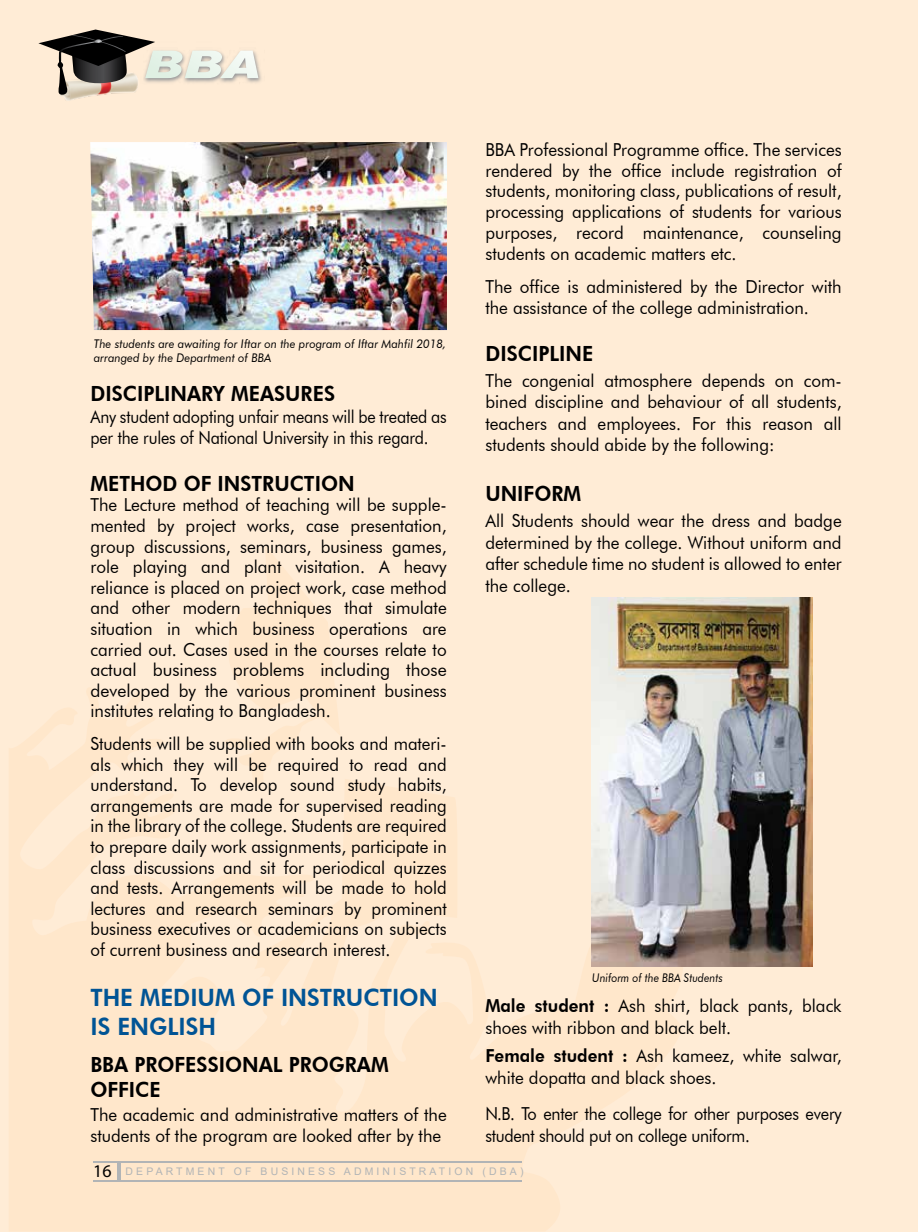
<style>
.page{position:relative;width:918px;height:1232px;background:#fff}
.page>*{position:absolute;margin:0;border:0;box-sizing:border-box;transform-origin:0 0}
.t1{font:800 23.85px/28.7px "Futura BT";color:#005495;scale:.95 1}
.t2{font:800 20.85px/25px "Futura BT";color:#000;scale:.95 1}
.t3{font:17.85px/20.5px "Futura BT";color:#000;text-align:justify;scale:.95 1}
.t4{font:17.85px/20.5px "Futura BT";color:#000;text-align:justify;scale:.94 1}
.t5{font:17.85px/21.5px "Futura BT";color:#000;scale:.9 1}
.t6{font:17.85px/21.5px "Futura BT";color:#000;scale:.91 1}
.t7{font:italic 12px/14.4px "Futura BT";color:#000;scale:.96 1}
.t8{font:italic 12px "Futura BT";color:#000;scale:.9 1}
.t9{font:10.5px "Arial";letter-spacing:.3em;color:#b1b4b6}
.s1{font-weight:800}
.s2{font-family:"Myriad Pro";font-size:17.85px;color:#000}
</style>
<div class="page">
<div style="left:0;top:0;width:918px;height:1231px;background:#ffecd6"></div>
<svg style="left:229px;top:546px;width:105px;height:140px"></svg>
<svg style="left:9px;top:686px;width:760px;height:545px;fill:#ffe7cb"></svg>
<img style="left:592px;top:597px;width:221px;height:369px">
<img style="left:90px;top:142px;width:357px;height:188px">
<img style="left:60px;top:95px;width:40px;height:6px">
<svg style="left:38px;top:30px;width:220px;height:65px"></svg>
<hr style="left:93px;top:1180px;width:429px;height:1px;background:#b1b4b6">
<hr style="left:93px;top:1160px;width:429px;height:2px;background:#b1b4b6">
<hr style="left:117px;top:1161px;width:3px;height:19px;background:#b1b4b6">
<p class="t7" style="left:94px;top:336px;width:369px">The students are awaiting for Iftar on the program of Iftar Mahfil 2018, arranged by the Department of BBA</p>
<p class="t2" style="left:90px;top:381px;width:259px">DISCIPLINARY MEASURES</p>
<p class="t5" style="left:90px;top:405px;width:397px">Any student adopting unfair means will be treated as per the rules of National University in this regard.</p>
<p class="t2" style="left:90px;top:470px;width:280px">METHOD OF INSTRUCTION</p>
<p class="t3" style="left:90px;top:494px;width:377px">The Lecture method of teaching will be supple&shy;mented by project works, case presentation, group discussions, seminars, business games, role playing and plant visitation. A heavy reliance is placed on project work, case method and other modern techniques that simulate situation in which business operations are carried out. Cases used in the courses relate to actual business problems including those developed by the various prominent business institutes relating to Bangladesh.</p>
<p class="t4" style="left:90px;top:733px;width:381px">Students will be supplied with books and materi&shy;als which they will be required to read and understand. To develop sound study habits, arrangements are made for supervised reading in the library of the college. Students are required to prepare daily work assignments, participate in class discussions and sit for periodical quizzes and tests. Arrangements will be made to hold lectures and research seminars by prominent business executives or academicians on subjects of current business and research interest.</p>
<h1 class="t1" style="left:90px;top:983px;width:367px">THE MEDIUM OF INSTRUCTION<br>IS ENGLISH</h1>
<p class="t2" style="left:90px;top:1051px;width:315px">BBA PROFESSIONAL PROGRAM<br>OFFICE</p>
<p class="t3" style="left:90px;top:1103px;width:377px">The academic and administrative matters of the students of the program are looked after by the</p>
<p class="t3" style="left:485px;top:139px;width:377px">BBA Professional Programme office. The services rendered by the office include registration of students, monitoring class, publications of result, processing applications of students for various purposes, record maintenance, counseling students on academic matters etc.</p>
<p class="t3" style="left:485px;top:276px;width:377px">The office is administered by the Director with the assistance of the college administration.</p>
<p class="t2" style="left:485px;top:340px;width:115px">DISCIPLINE</p>
<p class="t3" style="left:485px;top:369px;width:377px;line-height:21.5px">The congenial atmosphere depends on com&shy;bined discipline and behaviour of all students, teachers and employees. For this reason all students should abide by the following:</p>
<p class="t2" style="left:485px;top:481px;width:102px">UNIFORM</p>
<p class="t3" style="left:485px;top:510px;width:377px;line-height:21.5px">All Students should wear the dress and badge determined by the college. Without uniform and after schedule time no student is allowed to enter the college.</p>
<p class="t8" style="left:592px;top:970px;width:147px">Uniform of the BBA Students</p>
<p class="t3" style="left:485px;top:994px;width:377px;line-height:21.5px"><span class="s1">Male student :</span> Ash shirt, black pants, black shoes with ribbon and black belt.</p>
<p class="t3" style="left:485px;top:1045px;width:377px;line-height:21.5px"><span class="s1">Female student :</span> Ash kameez, white salwar, white dopatta and black shoes.</p>
<p class="t6" style="left:485px;top:1102px;width:393px">N.B. To enter the college for other purposes every student should put on college uniform.</p>
<p class="t9" style="left:93px;top:1164px;width:432px"><span class="s2">16</span> DEPARTMENT OF BUSINESS ADMINISTRATION (DBA)</p>
</div>
